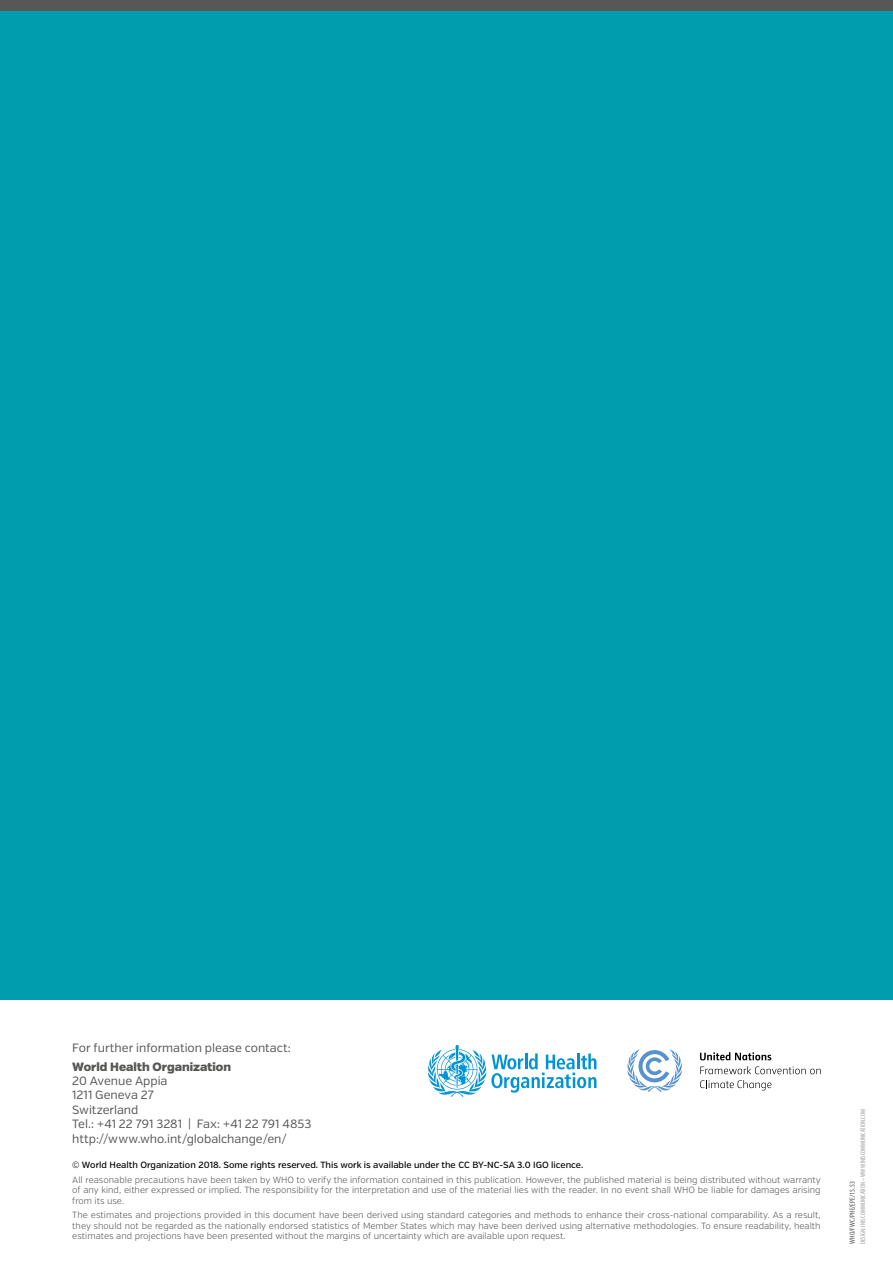
<style>
.page{position:relative;width:893px;height:1263px;background:#fff}
.page>*{position:absolute;margin:0;border:0;box-sizing:border-box;transform-origin:0 0}
.t1{font:12px/14.4px "Verb";letter-spacing:-.005em;color:#575756}
.t2{font:900 12px "Verb";color:#575756}
.t3{font:300 9px/10.5px "Verb";color:#575756;text-align:justify}
.t4{font:500 9px "Verb";color:#000}
.notes_black_noGREP{font:condensed 7.5px "Myriad Pro";letter-spacing:.01em;color:#575756}
.t5{font:condensed 6.6px "Myriad Pro";color:#9d9d9c}
</style>
<div class="page">
<div style="left:0;top:0;width:893px;height:999px;background:#009dae"></div>
<svg style="left:428px;top:1045px;width:168px;height:52px"></svg>
<svg style="left:627px;top:1049px;width:55px;height:43px"></svg>
<svg style="left:700px;top:1052px;width:71px;height:8px"></svg>
<svg style="left:700px;top:1066px;width:121px;height:8px"></svg>
<svg style="left:700px;top:1080px;width:71px;height:10px"></svg>
<div style="left:0;top:0;width:893px;height:11px;background:#575756"></div>
<h1 class="t1" style="left:72px;top:1041px;width:220px">For further information please contact:</h1>
<h1 class="t2" style="left:72px;top:1059px;width:160px">World Health Organization</h1>
<h1 class="t1" style="left:72px;top:1074px;width:241px">20 Avenue Appia<br>1211 Geneva 27<br>Switzerland<br>Tel.: +41 22 791 3281 | Fax: +41 22 791 4853 http://www.who.int/globalchange/en/</h1>
<p class="t4" style="left:72px;top:1159px;width:512px">© World Health Organization 2018. Some rights reserved. This work is available under the CC BY-NC-SA 3.0 IGO licence.</p>
<p class="t3" style="left:72px;top:1174px;width:750px">All reasonable precautions have been taken by WHO to verify the information contained in this publication. However, the published material is being distributed without warranty of any kind, either expressed or implied. The responsibility for the interpretation and use of the material lies with the reader. In no event shall WHO be liable for damages arising from its use.</p>
<p class="t3" style="left:72px;top:1210px;width:750px">The estimates and projections provided in this document have been derived using standard categories and methods to enhance their cross-national comparability. As a result, they should not be regarded as the nationally endorsed statistics of Member States which may have been derived using alternative methodologies. To ensure readability, health estimates and projections have been presented without the margins of uncertainty which are available upon request.</p>
<p class="t5" style="left:859px;top:1244px;width:136px;rotate:-90deg">DESIGN: INIS COMMUNICATION – WWW.INISCOMMUNICATION.COM</p>
<p class="notes_black_noGREP" style="left:848px;top:1244px;width:64px;rotate:-90deg">WHO/FWC/PHE/EPE/15.53</p>
</div>
